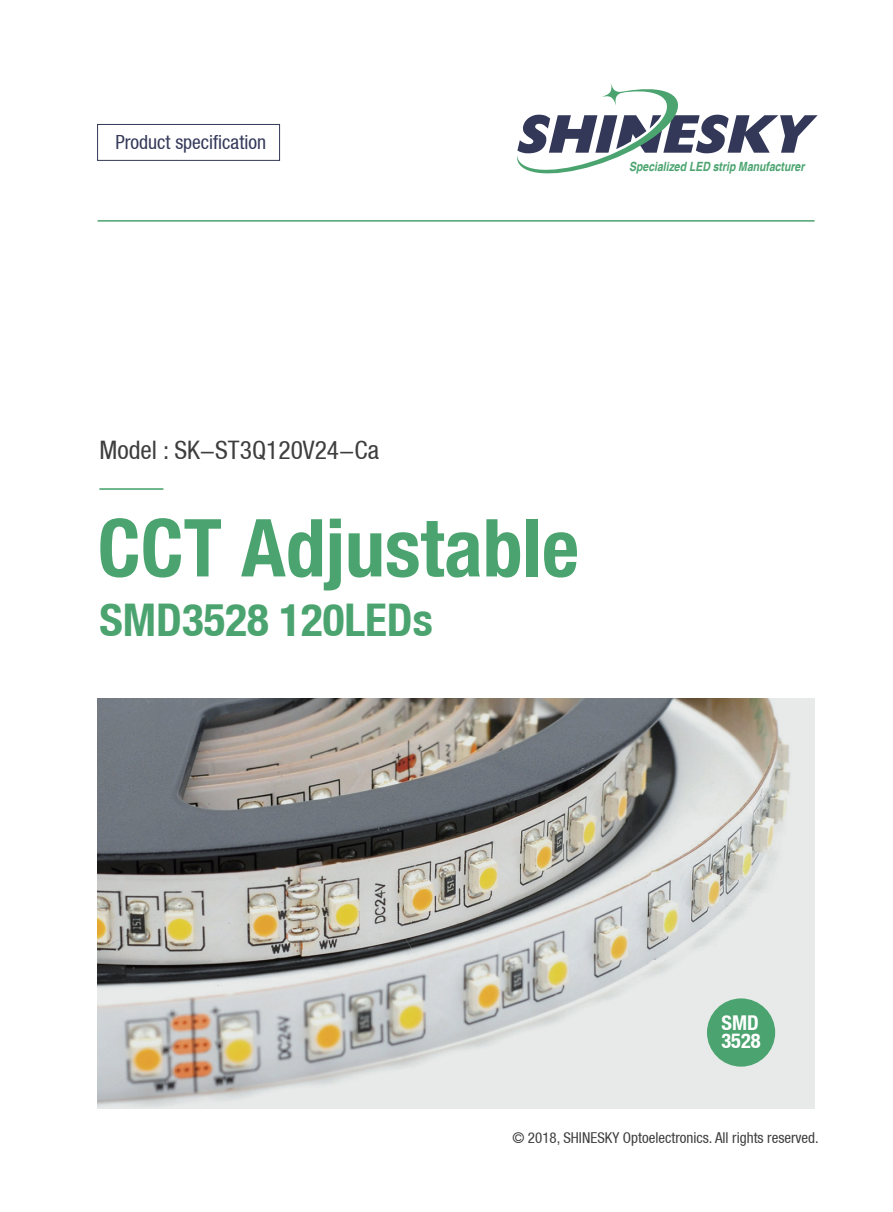
<style>
.page{position:relative;width:893px;height:1212px;background:#fff}
.page>*{position:absolute;margin:0;border:0;box-sizing:border-box;transform-origin:0 0}
.t1{font:700 condensed 80.1px "Helvetica Neue LT";color:#4ba46f}
.t2{font:700 condensed 45px "Helvetica Neue LT";color:#4ba46f}
.t3{font:condensed 25.5px "Helvetica Neue LT";color:#3e3e3f}
.t4{font:700 condensed 20.4px/18.6px "Helvetica Neue LT";color:#fff}
.t5{font:condensed 19.5px "Helvetica Neue LT";color:#333859}
.t6{font:condensed 15px "Helvetica Neue LT";color:#3e3e3f}
.t7{font:italic 700 condensed 12.75px "Helvetica";color:#4ba46f}
</style>
<div class="page">
<img style="left:98px;top:699px;width:717px;height:410px">
<svg style="left:517px;top:84px;width:301px;height:90px"></svg>
<div style="left:97px;top:124px;width:183px;height:37px;border:1px solid #333859"></div>
<div style="left:707px;top:998px;width:68px;height:68px;background:#4ba46f;border-radius:50%"></div>
<hr style="left:98px;top:220px;width:717px;height:2px;background:#4ba46f">
<hr style="left:99px;top:488px;width:64px;height:2px;background:#4ba46f">
<h3 class="t5" style="left:115px;top:131px;width:152px">Product specification</h3>
<p class="t7" style="left:629px;top:158px;width:177px">Specialized LED strip Manufacturer</p>
<h3 class="t3" style="left:99px;top:435px;width:281px">Model : SK-ST3Q120V24-Ca</h3>
<h1 class="t1" style="left:98px;top:499px;width:483px">CCT Adjustable</h1>
<h2 class="t2" style="left:100px;top:592px;width:335px">SMD3528 120LEDs</h2>
<h3 class="t4" style="left:721px;top:1013px;width:41px">SMD<br>3528</h3>
<p class="t6" style="left:512px;top:1129px;width:308px">© 2018, SHINESKY Optoelectronics. All rights reserved.</p>
</div>
